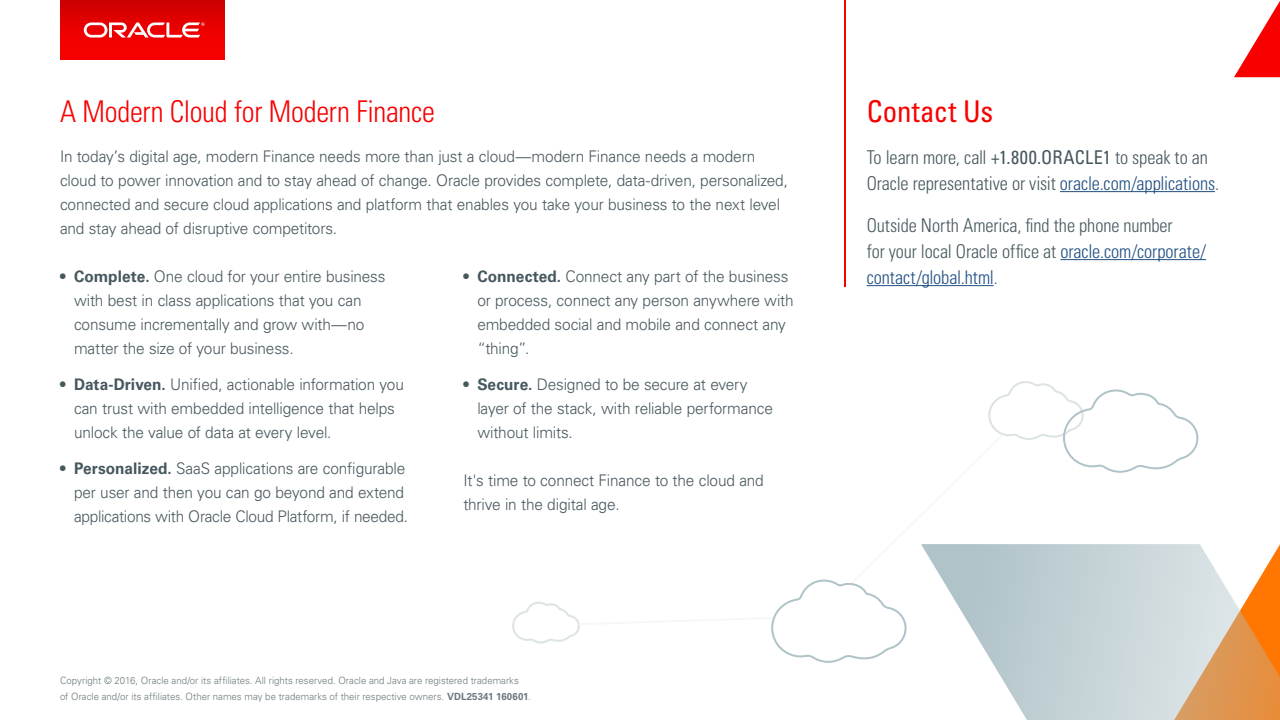
<style>
.page{position:relative;width:1280px;height:720px;background:#fff}
.page>*{position:absolute;margin:0;border:0;box-sizing:border-box;transform-origin:0 0}
.Body{font:300 condensed 30px "Univers LT Std";letter-spacing:-.01em;color:#f80000;scale:.96 1}
.Body-2{font:condensed 30px "Univers LT Std";letter-spacing:.005em;color:#f80000;scale:.96 1}
.Body-3{font:300 condensed 19px/26px "Univers LT Std";letter-spacing:-.005em;color:#46575e;scale:.96 1}
.Body-4{font:300 16px/24px "Univers LT Std";letter-spacing:-.01em;color:#46575e;scale:.96 1}
.Body-5{font:300 10px/16px "Univers LT Std";color:#6b797e;scale:.96 1}
.s1{font-weight:700}
.s2{font-weight:400}
.s3{color:#1f4f82}
</style>
<div class="page">
<svg style="left:1234px;top:1px;width:46px;height:76px"></svg>
<hr style="left:844px;top:0;width:2px;height:287px;background:#f80000">
<svg style="left:512px;top:381px;width:768px;height:339px"></svg>
<hr style="left:1060px;top:191px;width:155px;height:1px;background:#1f4f82">
<hr style="left:1060px;top:259px;width:146px;height:1px;background:#1f4f82">
<hr style="left:867px;top:285px;width:127px;height:1px;background:#1f4f82">
<div style="left:60px;top:0;width:164px;height:60px;background:linear-gradient(to bottom,#d00000,#fe0000)"></div>
<svg style="left:84px;top:22px;width:121px;height:16px"></svg>
<p class="Body" style="left:60px;top:93px;width:392px">A Modern Cloud for Modern Finance</p>
<p class="Body-4" style="left:60px;top:144px;width:760px">In today’s digital age, modern Finance needs more than just a cloud—modern Finance needs a modern cloud to power innovation and to stay ahead of change. Oracle provides complete, data-driven, personalized, connected and secure cloud applications and platform that enables you take your business to the next level and stay ahead of disruptive competitors.</p>
<p class="Body-4" style="left:74px;top:264px;width:326px;text-indent:-14px"><span class="s1">• Complete.</span> One cloud for your entire business with best in class applications that you can consume incrementally and grow with—no matter the size of your business.</p>
<p class="Body-4" style="left:74px;top:372px;width:345px;text-indent:-14px"><span class="s1">• Data-Driven.</span> Unified, actionable information you can trust with embedded intelligence that helps unlock the value of data at every level.</p>
<p class="Body-4" style="left:74px;top:456px;width:350px;text-indent:-14px"><span class="s1">• Personalized.</span> SaaS applications are configurable per user and then you can go beyond and extend applications with Oracle Cloud Platform, if needed.</p>
<p class="Body-4" style="left:477px;top:264px;width:331px;text-indent:-14px"><span class="s1">• Connected.</span> Connect any part of the business or process, connect any person anywhere with embedded social and mobile and connect any “thing”.</p>
<p class="Body-4" style="left:477px;top:372px;width:310px;text-indent:-14px"><span class="s1">• Secure.</span> Designed to be secure at every layer of the stack, with reliable performance without limits.</p>
<p class="Body-4" style="left:463px;top:468px;width:315px">It's time to connect Finance to the cloud and thrive in the digital age.</p>
<p class="Body-5" style="left:60px;top:673px;width:492px">Copyright © 2016, Oracle and/or its affiliates. All rights reserved. Oracle and Java are registered trademarks<br>of Oracle and/or its affiliates. Other names may be trademarks of their respective owners. <span class="s1">VDL25341 160601</span>.</p>
<p class="Body-2" style="left:867px;top:92px;width:133px">Contact Us</p>
<p class="Body-3" style="left:867px;top:144px;width:369px">To learn more, call <span class="s2">+1.800.ORACLE1</span> to speak to an<br>Oracle representative or visit <span class="s3">oracle.com/applications</span>.</p>
<p class="Body-3" style="left:867px;top:212px;width:355px">Outside North America, find the phone number<br>for your local Oracle office at <span class="s3">oracle.com/corporate/ contact/global.html</span>.</p>
</div>
